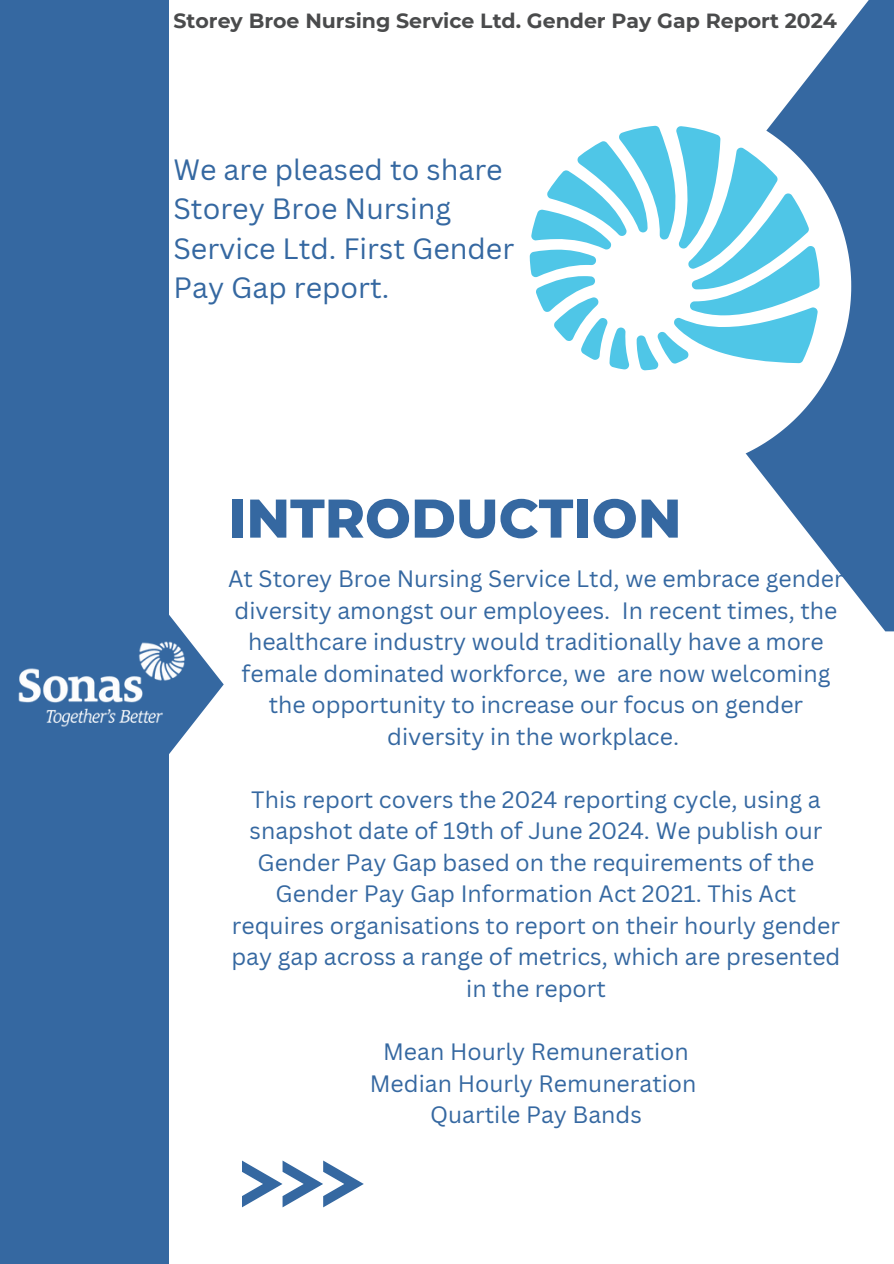
<style>
.page{position:relative;width:894px;height:1264px;background:#fff}
.page>*{position:absolute;margin:0;border:0;box-sizing:border-box;transform-origin:0 0}
.t1{font:800 54.3px "Montserrat";color:#3568a1}
.t2{font:28.65px/39.3px "Canva Sans";color:#3568a1}
.t3{font:23.1px/31.5px "Canva Sans";color:#3568a1;text-align:center}
.t4{font:700 20.55px "Montserrat";color:#4a4b4c}
</style>
<div class="page">
<div style="left:0;top:0;width:168px;height:1263px;background:#3568a1"></div>
<svg style="left:759px;top:0;width:134px;height:631px;fill:#3568a1"></svg>
<svg style="left:242px;top:1160px;width:121px;height:47px"></svg>
<img style="left:18px;top:621px;width:206px;height:126px">
<svg style="left:643px;top:101px;width:208px;height:370px"></svg>
<svg style="left:529px;top:126px;width:290px;height:244px"></svg>
<h3 class="t4" style="left:173px;top:8px;width:665px">Storey Broe Nursing Service Ltd. Gender Pay Gap Report 2024</h3>
<h2 class="t2" style="left:173px;top:149px;width:342px">We are pleased to share<br>Storey Broe Nursing<br>Service Ltd. First Gender<br>Pay Gap report.</h2>
<p class="t1" style="left:228px;top:485px;width:455px">INTRODUCTION</p>
<h1 class="t3" style="left:228px;top:562px;width:617px">At Storey Broe Nursing Service Ltd, we embrace gender diversity amongst our employees. In recent times, the healthcare industry would traditionally have a more female dominated workforce, we are now welcoming the opportunity to increase our focus on gender diversity in the workplace.</h1>
<h3 class="t3" style="left:231px;top:783px;width:610px">This report covers the 2024 reporting cycle, using a snapshot date of 19th of June 2024. We publish our Gender Pay Gap based on the requirements of the Gender Pay Gap Information Act 2021. This Act requires organisations to report on their hourly gender pay gap across a range of metrics, which are presented in the report</h3>
<h3 class="t3" style="left:369px;top:1035px;width:328px">Mean Hourly Remuneration<br>Median Hourly Remuneration<br>Quartile Pay Bands</h3>
</div>
